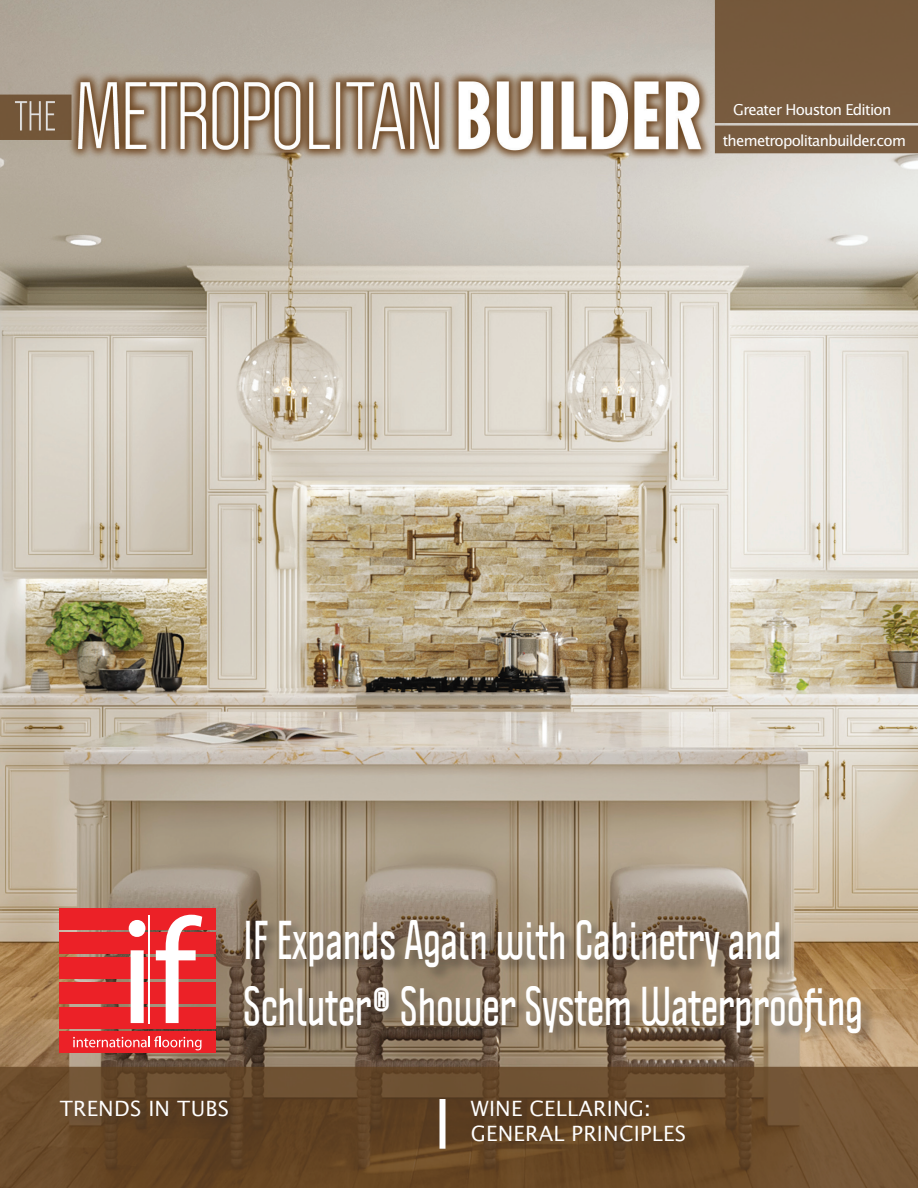
<style>
.page{position:relative;width:918px;height:1188px;background:#fff}
.page>*{position:absolute;margin:0;border:0;box-sizing:border-box;transform-origin:0 0}
.Body_Copy{font:700 48px/66px "Politica";color:#fff;scale:.86 1}
.Body_Copy-2{font:21px/25.2px "Lucida Sans";letter-spacing:.01em;color:#fff}
.t1{font:15px "Lucida Sans";letter-spacing:-.05em;color:#fff}
</style>
<div class="page">
<img style="left:0;top:0;width:918px;height:1188px">
<div style="left:243px;top:919px;width:633px;height:129px;background:#231f20;opacity:.45"></div>
<div style="left:59px;top:908px;width:157px;height:21px;background:#ec2127"></div>
<div style="left:59px;top:933px;width:157px;height:21px;background:#ec2127"></div>
<div style="left:59px;top:958px;width:157px;height:21px;background:#ec2127"></div>
<div style="left:59px;top:982px;width:157px;height:21px;background:#ec2127"></div>
<div style="left:59px;top:1007px;width:157px;height:21px;background:#ec2127"></div>
<div style="left:59px;top:1032px;width:157px;height:21px;background:#ec2127"></div>
<hr style="left:148px;top:915px;width:2px;height:109px;background:#fff">
<svg style="left:73px;top:1036px;width:129px;height:14px"></svg>
<svg style="left:129px;top:920px;width:16px;height:103px"></svg>
<svg style="left:156px;top:915px;width:46px;height:108px"></svg>
<div style="left:60px;top:1099px;width:640px;height:57px;background:#231f20;opacity:.4"></div>
<div style="left:440px;top:1099px;width:6px;height:50px;background:#fff"></div>
<p class="t1" style="left:733px;top:101px;width:160px">Greater Houston Edition</p>
<p class="t1" style="left:723px;top:132px;width:185px">themetropolitanbuilder.com</p>
<p class="Body_Copy" style="left:243px;top:907px;width:722px">IF Expands Again with Cabinetry and<br>Schluter® Shower System Waterproofing</p>
<p class="Body_Copy-2" style="left:60px;top:1096px;width:171px">TRENDS IN TUBS</p>
<p class="Body_Copy-2" style="left:471px;top:1096px;width:217px">WINE CELLARING:<br>GENERAL PRINCIPLES</p>
</div>
